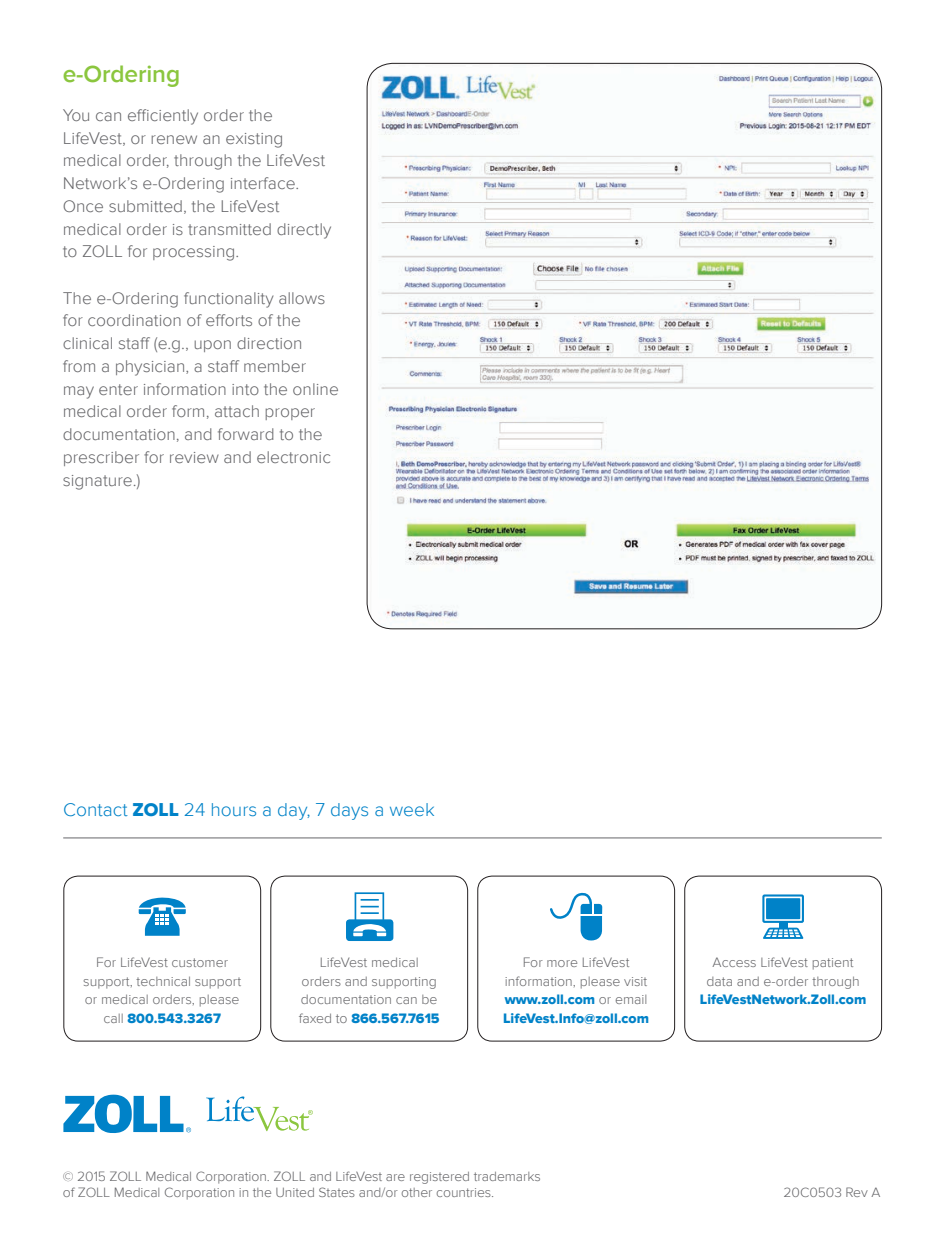
<style>
.page{position:relative;width:945px;height:1260px;background:#fff}
.page>*{position:absolute;margin:0;border:0;box-sizing:border-box;transform-origin:0 0}
.t1{font:600 24.5px "Proxima Nova";letter-spacing:-.005em;color:#8bc63e}
.t2{font:300 19.25px "Proxima Nova";color:#0082c8}
.t3{font:300 17.5px/22.8px "Proxima Nova";color:#67676a}
.t4{font:300 14.17px/18.9px "Proxima Nova";color:#67676a;text-align:center}
.t5{font:14.17px/18.9px "Proxima Nova Extrabld";color:#0082c8}
.t6{font:300 14px/15.8px "Proxima Nova";letter-spacing:-.005em;color:#67676a}
.s1{font-family:"Proxima Nova Extrabld";font-weight:400}
.s2{font-family:"Proxima Nova";font-weight:300;color:#67676a}
</style>
<div class="page">
<svg style="left:63px;top:1095px;width:128px;height:39px"></svg>
<svg style="left:206px;top:1096px;width:107px;height:35px"></svg>
<hr style="left:63px;top:838px;width:819px;height:1px;background:#67676a">
<div style="left:762px;top:894px;width:42px;height:29px;border:2px solid #0082c8"></div>
<div style="left:766px;top:898px;width:34px;height:21px;background:#0082c8"></div>
<div style="left:779px;top:922px;width:9px;height:6px;background:#0082c8"></div>
<svg style="left:763px;top:928px;width:41px;height:11px"></svg>
<svg style="left:139px;top:897px;width:47px;height:39px"></svg>
<div style="left:346px;top:919px;width:47px;height:22px;background:#0082c8;border-radius:3px"></div>
<svg style="left:353px;top:892px;width:33px;height:44px"></svg>
<svg style="left:550px;top:892px;width:52px;height:49px"></svg>
<div style="left:63px;top:876px;width:198px;height:166px;border:1px solid #231f20;border-radius:14px"></div>
<div style="left:270px;top:876px;width:198px;height:166px;border:1px solid #231f20;border-radius:14px"></div>
<div style="left:477px;top:876px;width:198px;height:166px;border:1px solid #231f20;border-radius:14px"></div>
<div style="left:684px;top:876px;width:198px;height:166px;border:1px solid #231f20;border-radius:14px"></div>
<img style="left:367px;top:63px;width:515px;height:566px">
<h1 class="t1" style="left:63px;top:60px;width:119px">e-Ordering</h1>
<p class="t3" style="left:63px;top:104px;width:270px">You can efficiently order the<br>LifeVest, or renew an existing medical order, through the LifeVest<br>Network’s e-Ordering interface.<br>Once submitted, the LifeVest medical order is transmitted directly to ZOLL for processing.</p>
<p class="t3" style="left:63px;top:287px;width:278px">The e-Ordering functionality allows for coordination of efforts of the clinical staff (e.g., upon direction from a physician, a staff member may enter information into the online medical order form, attach proper documentation, and forward to the prescriber for review and electronic signature.)</p>
<p class="t2" style="left:63px;top:798px;width:373px">Contact <span class="s1">ZOLL</span> 24 hours a day, 7 days a week</p>
<p class="t4" style="left:83px;top:953px;width:159px">For LifeVest customer support, technical support or medical orders, please</p>
<p class="t5" style="left:104px;top:1010px;width:119px"><span class="s2">call</span> 800.543.3267</p>
<p class="t4" style="left:301px;top:953px;width:138px">LifeVest medical orders and supporting documentation can be</p>
<p class="t5" style="left:299px;top:1009px;width:143px"><span class="s2">faxed to</span> 866.567.7615</p>
<p class="t4" style="left:505px;top:953px;width:144px">For more LifeVest information, please visit</p>
<p class="t5" style="left:503px;top:991px;width:147px">www.zoll.com <span class="s2">or email<br></span>LifeVest.Info@zoll.com</p>
<p class="t4" style="left:706px;top:953px;width:155px">Access LifeVest patient data and e-order through</p>
<p class="t5" style="left:700px;top:991px;width:168px">LifeVestNetwork.Zoll.com</p>
<p class="t6" style="left:63px;top:1169px;width:480px">© 2015 ZOLL Medical Corporation. ZOLL and LifeVest are registered trademarks of ZOLL Medical Corporation in the United States and/or other countries.</p>
<p class="t6" style="left:784px;top:1185px;width:98px">20C0503 Rev A</p>
</div>
